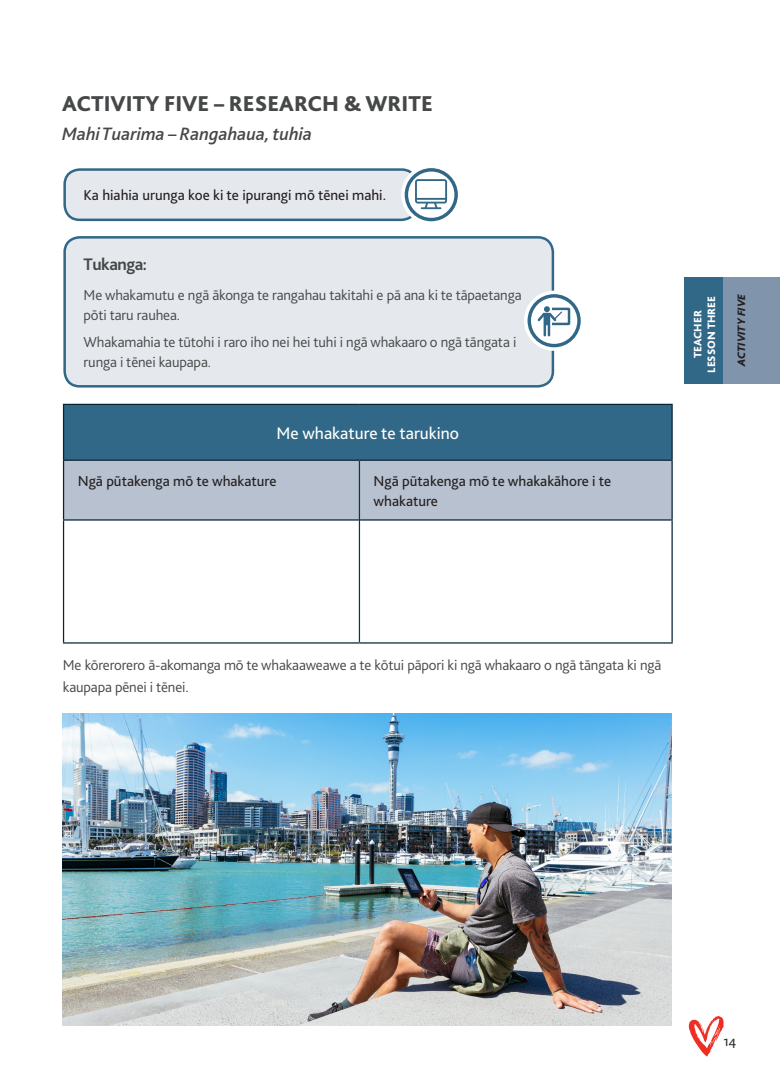
<style>
.page{position:relative;width:780px;height:1088px;background:#fff}
.page>*{position:absolute;margin:0;border:0;box-sizing:border-box;transform-origin:0 0}
.t1{font:800 22.5px "Bliss";color:#464748}
.t2{font:italic 500 18.75px "Bliss";color:#464748}
.t3{font:17.5px "Bliss";color:#fff}
.t4{font:700 17.5px "Bliss";letter-spacing:-.03em;color:#464748}
.Body{font:300 15px/20px "Bliss";letter-spacing:-.01em;color:#464748}
.t5{font:15px/20px "Bliss";color:#231f20}
.t6{font:15px "National";color:#231f20}
.t7{font:800 11.25px/13.5px "Bliss";color:#fff;text-align:center}
.t8{font:italic 800 11.25px "Bliss";color:#231f20}
</style>
<div class="page">
<svg style="left:688px;top:1016px;width:35px;height:40px"></svg>
<img style="left:63px;top:713px;width:608px;height:312px">
<div style="left:64px;top:404px;width:608px;height:56px;background:#316887"></div>
<div style="left:64px;top:461px;width:607px;height:58px;background:#b8c1cf"></div>
<hr style="left:63px;top:460px;width:296px;height:1px;background:#052438">
<hr style="left:359px;top:460px;width:313px;height:1px;background:#052438">
<hr style="left:63px;top:519px;width:296px;height:2px;background:#052438">
<hr style="left:360px;top:519px;width:312px;height:2px;background:#052438">
<hr style="left:63px;top:404px;width:296px;height:1px;background:#052438">
<hr style="left:63px;top:405px;width:1px;height:55px;background:#052438">
<hr style="left:359px;top:404px;width:313px;height:1px;background:#052438">
<hr style="left:671px;top:405px;width:1px;height:55px;background:#052438">
<hr style="left:63px;top:461px;width:1px;height:58px;background:#052438">
<hr style="left:671px;top:461px;width:1px;height:58px;background:#052438">
<hr style="left:63px;top:521px;width:1px;height:121px;background:#052438">
<hr style="left:671px;top:521px;width:1px;height:121px;background:#052438">
<hr style="left:63px;top:642px;width:296px;height:1px;background:#052438">
<hr style="left:359px;top:642px;width:313px;height:1px;background:#052438">
<hr style="left:359px;top:461px;width:1px;height:59px;background:#0d374d">
<hr style="left:359px;top:520px;width:1px;height:122px;background:#0d374d">
<div style="left:65px;top:237px;width:488px;height:149px;background:#e5e8ed;border-radius:15px"></div>
<div style="left:63px;top:236px;width:491px;height:151px;border:2px solid #316887;border-radius:15px"></div>
<div style="left:65px;top:170px;width:351px;height:50px;background:#e5e8ed;border-radius:15px"></div>
<div style="left:63px;top:168px;width:355px;height:53px;border:2px solid #316887;border-radius:15px"></div>
<svg style="left:401px;top:165px;width:60px;height:60px"></svg>
<svg style="left:406px;top:170px;width:50px;height:50px"></svg>
<div style="left:404px;top:168px;width:54px;height:53px;border:3px solid #316887;border-radius:50%"></div>
<svg style="left:415px;top:179px;width:32px;height:30px"></svg>
<div style="left:684px;top:277px;width:47px;height:106px;background:#316887"></div>
<div style="left:723px;top:277px;width:57px;height:106px;background:#8094ac"></div>
<svg style="left:524px;top:291px;width:60px;height:60px"></svg>
<svg style="left:529px;top:296px;width:50px;height:50px"></svg>
<div style="left:527px;top:294px;width:53px;height:53px;border:3px solid #316887;border-radius:50%"></div>
<div style="left:545px;top:308px;width:25px;height:17px;border:2px solid #316887"></div>
<svg style="left:535px;top:306px;width:28px;height:22px"></svg>
<hr style="left:543px;top:314px;width:3px;height:21px;background:#316887">
<hr style="left:547px;top:314px;width:3px;height:21px;background:#316887">
<div style="left:544px;top:314px;width:5px;height:11px;background:#316887"></div>
<h3 class="t1" style="left:62px;top:90px;width:372px">ACTIVITY FIVE – RESEARCH &amp; WRITE</h3>
<h3 class="t2" style="left:62px;top:122px;width:251px">Mahi Tuarima – Rangahaua, tuhia</h3>
<p class="t5" style="left:84px;top:185px;width:304px">Ka hiahia urunga koe ki te ipurangi mō tēnei mahi.</p>
<p class="t4" style="left:84px;top:253px;width:65px">Tukanga:</p>
<p class="Body" style="left:84px;top:285px;width:439px">Me whakamutu e ngā ākonga te rangahau takitahi e pā ana ki te tāpaetanga pōti taru rauhea.</p>
<p class="Body" style="left:84px;top:332px;width:434px">Whakamahia te tūtohi i raro iho nei hei tuhi i ngā whakaaro o ngā tāngata i runga i tēnei kaupapa.</p>
<p class="t3" style="left:276px;top:422px;width:184px">Me whakature te tarukino</p>
<p class="t5" style="left:78px;top:471px;width:200px">Ngā pūtakenga mō te whakature</p>
<p class="t5" style="left:373px;top:471px;width:239px">Ngā pūtakenga mō te whakakāhore i te whakature</p>
<p class="t7" style="left:691px;top:373px;width:78px;rotate:-90deg">TEACHER<br>LESSON THREE</p>
<p class="t8" style="left:734px;top:366px;width:74px;rotate:-90deg">ACTIVITY FIVE</p>
<p class="Body" style="left:63px;top:653px;width:600px;line-height:22.5px">Me kōrerorero ā-akomanga mō te whakaaweawe a te kōtui pāpori ki ngā whakaaro o ngā tāngata ki ngā kaupapa pēnei i tēnei.</p>
<p class="t6" style="left:723px;top:1032px;width:14px">14</p>
</div>
